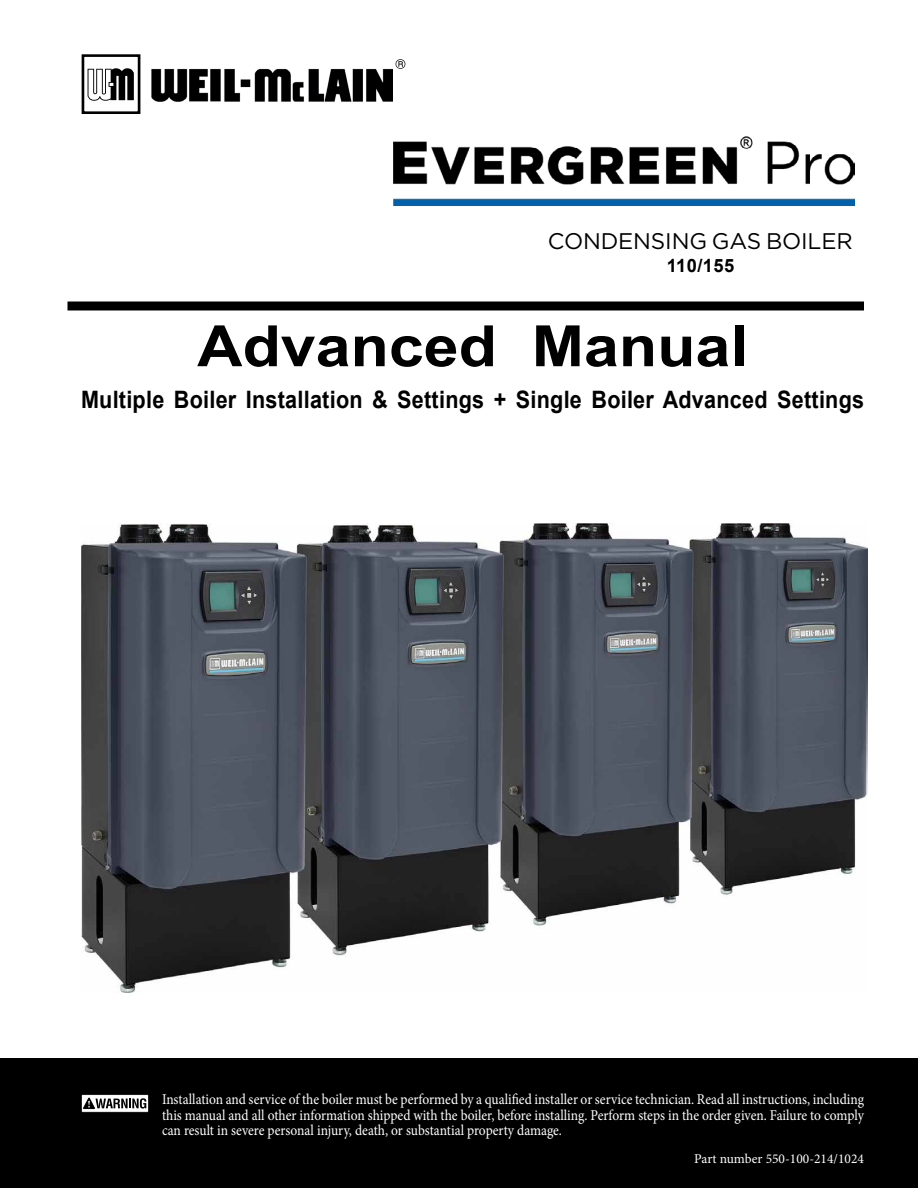
<style>
.page{position:relative;width:918px;height:1188px;background:#fff}
.page>*{position:absolute;margin:0;border:0;box-sizing:border-box;transform-origin:0 0}
.t1{font:700 57px "Arial";color:#000;scale:1.1 1}
.t2{font:700 24px "Arial";letter-spacing:.01em;color:#000;scale:.9 1}
.t3{font:22.65px "Gotham";letter-spacing:-.005em;color:#000}
.t4{font:700 18.3px "Arial";letter-spacing:.02em;color:#000}
.t5{font:15px/15.8px "Minion Pro";color:#fff;text-align:justify;scale:.9 1}
.t6{font:13.5px "Minion Pro";color:#fff}
</style>
<div class="page">
<div style="left:0;top:1052px;width:918px;height:136px;background:#000"></div>
<svg style="left:81px;top:1094px;width:68px;height:19px"></svg>
<div style="left:68px;top:302px;width:796px;height:9px;background:#000"></div>
<svg style="left:88px;top:68px;width:46px;height:33px"></svg>
<div style="left:82px;top:54px;width:58px;height:60px;border:3px solid #000"></div>
<img style="left:151px;top:68px;width:241px;height:34px">
<svg style="left:396px;top:59px;width:9px;height:10px"></svg>
<div style="left:0;top:1049px;width:918px;height:9px;background:#fff"></div>
<img style="left:81px;top:524px;width:786px;height:468px">
<img style="left:393px;top:137px;width:462px;height:69px">
<h3 class="t3" style="left:548px;top:227px;width:306px">CONDENSING GAS BOILER</h3>
<p class="t4" style="left:667px;top:253px;width:69px">110/155</p>
<h1 class="t1" style="left:197px;top:306px;width:502px">Advanced Manual</h1>
<h2 class="t2" style="left:81px;top:383px;width:872px">Multiple Boiler Installation &amp; Settings + Single Boiler Advanced Settings</h2>
<p class="t5" style="left:162px;top:1091px;width:782px">Installation and service of the boiler must be performed by a qualified installer or service technician. Read all instructions, including this manual and all other information shipped with the boiler, before installing. Perform steps in the order given. Failure to comply can result in severe personal injury, death, or substantial property damage.</p>
<p class="t6" style="left:694px;top:1150px;width:171px">Part number 550-100-214/1024</p>
</div>
